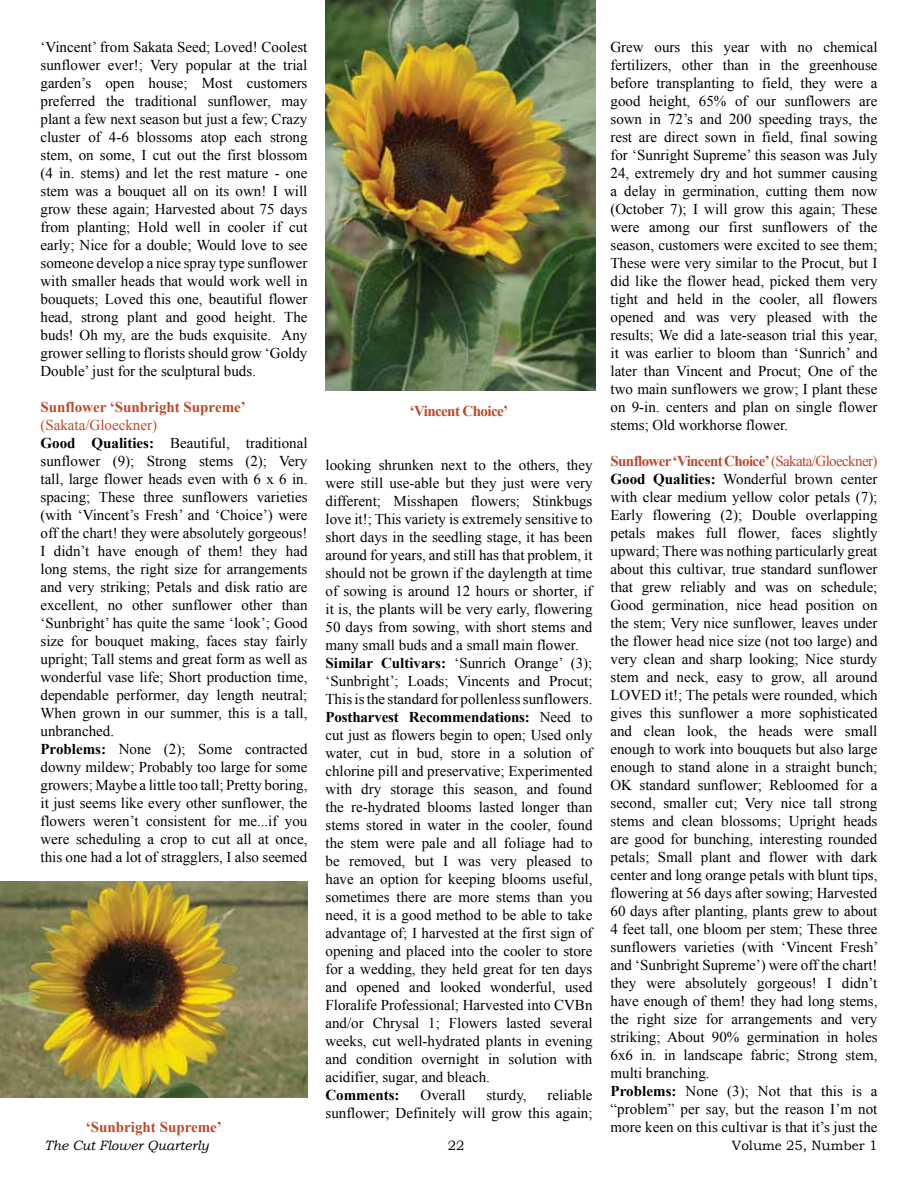
<style>
.page{position:relative;width:918px;height:1188px;background:#fff}
.page>*{position:absolute;margin:0;border:0;box-sizing:border-box;transform-origin:0 0}
.t1{font:15px/18px "Times New Roman";color:#000}
.t2{font:700 15px "Times New Roman";color:#be4827}
.t3{font:700 15px "Times New Roman";letter-spacing:-.04em;color:#be4827}
.t4{font:700 15px "Times New Roman";color:#000}
.t5{font:italic 13.5px "Bookman Old Style";color:#000}
.t6{font:13.5px "Bookman Old Style";color:#000}
.s1{color:#be4827}
.s2{font-weight:700}
.s3{font-weight:700;color:#be4827}
</style>
<div class="page">
<img style="left:0;top:881px;width:307px;height:217px">
<img style="left:326px;top:0;width:270px;height:390px">
<p class="t1" style="left:40px;top:37px;width:269px;text-align:justify">‘Vincent’ from Sakata Seed; Loved! Coolest sunflower ever!; Very popular at the trial garden’s open house; Most customers preferred the traditional sunflower, may plant a few next season but just a few; Crazy cluster of 4-6 blossoms atop each strong stem, on some, I cut out the first blossom (4 in. stems) and let the rest mature - one stem was a bouquet all on its own! I will grow these again; Harvested about 75 days from planting; Hold well in cooler if cut early; Nice for a double; Would love to see someone develop a nice spray type sunflower with smaller heads that would work well in bouquets; Loved this one, beautiful flower head, strong plant and good height. The buds! Oh my, are the buds exquisite. Any grower selling to florists should grow ‘Goldy Double’ just for the sculptural buds.</p>
<p class="t2" style="left:40px;top:396px;width:207px">Sunflower ‘Sunbright Supreme’</p>
<p class="t1" style="left:40px;top:415px;width:269px"><span class="s1">(Sakata/Gloeckner)<br></span><span class="s2">Good Qualities:</span> Beautiful, traditional sunflower (9); Strong stems (2); Very tall, large flower heads even with 6 x 6 in. spacing; These three sunflowers varieties (with ‘Vincent’s Fresh’ and ‘Choice’) were off the chart! they were absolutely gorgeous!<br>I didn’t have enough of them! they had long stems, the right size for arrangements and very striking; Petals and disk ratio are excellent, no other sunflower other than ‘Sunbright’ has quite the same ‘look’; Good size for bouquet making, faces stay fairly upright; Tall stems and great form as well as wonderful vase life; Short production time, dependable performer, day length neutral; When grown in our summer, this is a tall, unbranched.<br><span class="s2">Problems:</span> None (2); Some contracted downy mildew; Probably too large for some growers; Maybe a little too tall; Pretty boring, it just seems like every other sunflower, the flowers weren’t consistent for me...if you were scheduling a crop to cut all at once, this one had a lot of stragglers, I also seemed</p>
<p class="t2" style="left:86px;top:1116px;width:138px">‘Sunbright Supreme’</p>
<p class="t3" style="left:410px;top:401px;width:100px">‘Vincent Choice’</p>
<p class="t1" style="left:326px;top:456px;width:269px">looking shrunken next to the others, they were still use-able but they just were very different; Misshapen flowers; Stinkbugs love it!; This variety is extremely sensitive to short days in the seedling stage, it has been around for years, and still has that problem, it should not be grown if the daylength at time of sowing is around 12 hours or shorter, if it is, the plants will be very early, flowering 50 days from sowing, with short stems and many small buds and a small main flower.<br><span class="s2">Similar Cultivars:</span> ‘Sunrich Orange’ (3); ‘Sunbright’; Loads; Vincents and Procut; This is the standard for pollenless sunflowers.<br><span class="s2">Postharvest Recommendations:</span> Need to cut just as flowers begin to open; Used only water, cut in bud, store in a solution of chlorine pill and preservative; Experimented with dry storage this season, and found the re-hydrated blooms lasted longer than stems stored in water in the cooler, found the stem were pale and all foliage had to be removed, but I was very pleased to have an option for keeping blooms useful, sometimes there are more stems than you need, it is a good method to be able to take advantage of; I harvested at the first sign of opening and placed into the cooler to store for a wedding, they held great for ten days and opened and looked wonderful, used Floralife Professional; Harvested into CVBn and/or Chrysal 1; Flowers lasted several weeks, cut well-hydrated plants in evening and condition overnight in solution with acidifier, sugar, and bleach.</p>
<p class="t4" style="left:326px;top:1085px;width:76px">Comments:</p>
<p class="t1" style="left:421px;top:1086px;width:46px">Overall</p>
<p class="t1" style="left:486px;top:1086px;width:42px">sturdy,</p>
<p class="t1" style="left:326px;top:1086px;width:269px;text-align:right">reliable<br>sunflower; Definitely will grow this again;</p>
<p class="t1" style="left:610px;top:37px;width:269px;text-align:justify">Grew ours this year with no chemical fertilizers, other than in the greenhouse before transplanting to field, they were a good height, 65% of our sunflowers are sown in 72’s and 200 speeding trays, the rest are direct sown in field, final sowing for ‘Sunright Supreme’ this season was July 24, extremely dry and hot summer causing a delay in germination, cutting them now (October 7); I will grow this again; These were among our first sunflowers of the season, customers were excited to see them; These were very similar to the Procut, but I did like the flower head, picked them very tight and held in the cooler, all flowers opened and was very pleased with the results; We did a late-season trial this year, it was earlier to bloom than ‘Sunrich’ and later than Vincent and Procut; One of the two main sunflowers we grow; I plant these on 9-in. centers and plan on single flower stems; Old workhorse flower.</p>
<p class="t1" style="left:610px;top:451px;width:270px"><span class="s3">Sunflower ‘Vincent Choice’</span> <span class="s1">(Sakata/Gloeckner)<br></span><span class="s2">Good Qualities:</span> Wonderful brown center with clear medium yellow color petals (7); Early flowering (2); Double overlapping petals makes full flower, faces slightly upward; There was nothing particularly great about this cultivar, true standard sunflower that grew reliably and was on schedule; Good germination, nice head position on the stem; Very nice sunflower, leaves under the flower head nice size (not too large) and very clean and sharp looking; Nice sturdy stem and neck, easy to grow, all around LOVED it!; The petals were rounded, which gives this sunflower a more sophisticated and clean look, the heads were small enough to work into bouquets but also large enough to stand alone in a straight bunch; OK standard sunflower; Rebloomed for a second, smaller cut; Very nice tall strong stems and clean blossoms; Upright heads are good for bunching, interesting rounded petals; Small plant and flower with dark center and long orange petals with blunt tips, flowering at 56 days after sowing; Harvested 60 days after planting, plants grew to about 4 feet tall, one bloom per stem; These three sunflowers varieties (with ‘Vincent Fresh’ and ‘Sunbright Supreme’) were off the chart! they were absolutely gorgeous! I didn’t have enough of them! they had long stems, the right size for arrangements and very striking; About 90% germination in holes 6x6 in. in landscape fabric; Strong stem, multi branching.<br><span class="s2">Problems:</span> None (3); Not that this is a “problem” per say, but the reason I’m not more keen on this cultivar is that it’s just the</p>
<p class="t5" style="left:45px;top:1136px;width:166px">The Cut Flower Quarterly</p>
<p class="t6" style="left:448px;top:1137px;width:18px">22</p>
<p class="t6" style="left:732px;top:1137px;width:147px">Volume 25, Number 1</p>
</div>
